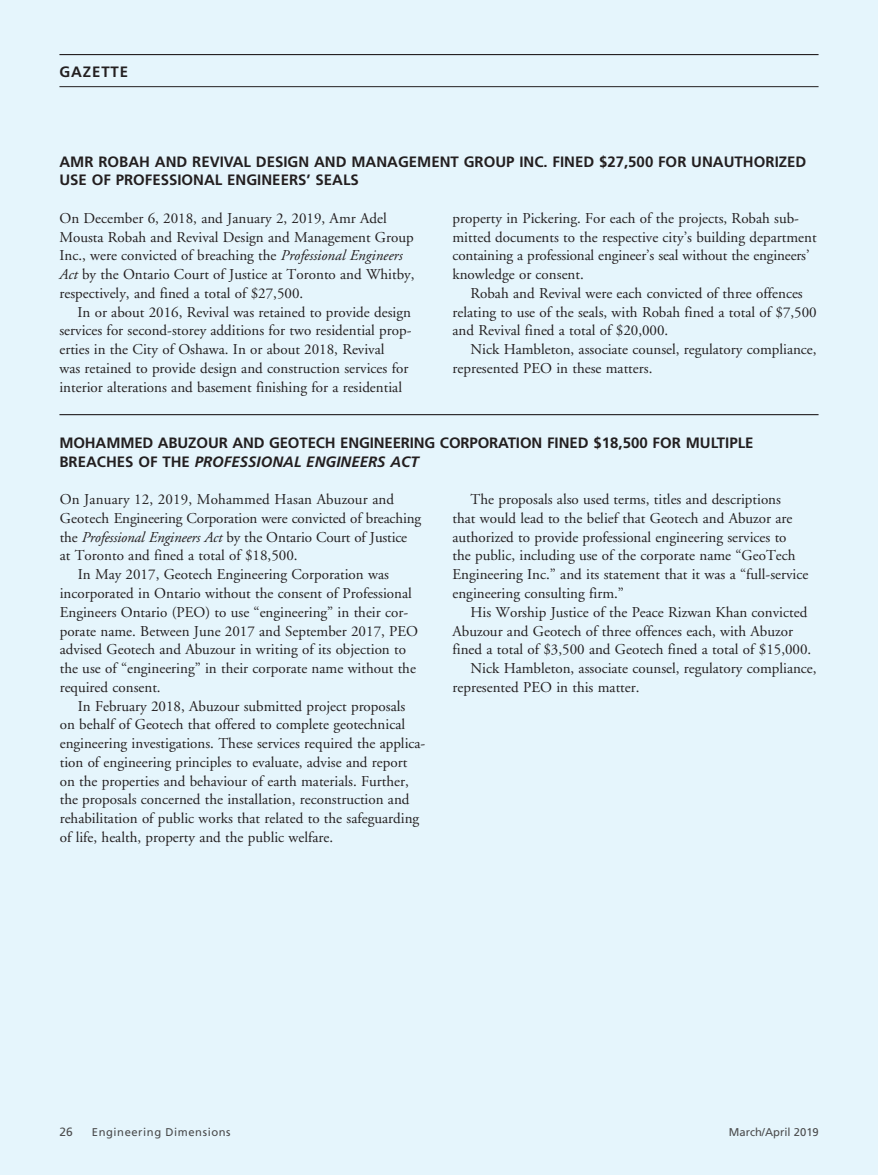
<style>
.page{position:relative;width:878px;height:1175px;background:#fff}
.page>*{position:absolute;margin:0;border:0;box-sizing:border-box;transform-origin:0 0}
.t1{font:15px/18.8px "Adobe Garamond";color:#231f20}
.t2{font:700 15px/18.8px "Frutiger";color:#231f20}
.t3{font:700 15px "Frutiger";letter-spacing:.06em;color:#231f20}
.t4{font:12px "Frutiger";color:#4b4c4d}
.t5{font:11.25px "Frutiger";letter-spacing:.05em;color:#4b4c4d}
.t6{font:11.25px "Frutiger";color:#4b4c4d}
.s1{font-style:italic}
</style>
<div class="page">
<div style="left:0;top:0;width:878px;height:1174px;background:#e5f5fc"></div>
<hr style="left:59px;top:54px;width:759px;height:1px;background:#231f20">
<hr style="left:59px;top:86px;width:759px;height:1px;background:#231f20">
<hr style="left:59px;top:414px;width:759px;height:1px;background:#231f20">
<p class="t3" style="left:59px;top:63px;width:70px">GAZETTE</p>
<p class="t2" style="left:59px;top:152px;width:748px">AMR ROBAH AND REVIVAL DESIGN AND MANAGEMENT GROUP INC. FINED $27,500 FOR UNAUTHORIZED<br>USE OF PROFESSIONAL ENGINEERS’ SEALS</p>
<p class="t1" style="left:59px;top:209px;width:356px">On December 6, 2018, and January 2, 2019, Amr Adel Mousta Robah and Revival Design and Management Group Inc., were convicted of breaching the <span class="s1">Professional Engineers Act</span> by the Ontario Court of Justice at Toronto and Whitby, respectively, and fined a total of $27,500.</p>
<p class="t1" style="left:59px;top:303px;width:353px;text-indent:18px">In or about 2016, Revival was retained to provide design services for second-storey additions for two residential prop&shy;erties in the City of Oshawa. In or about 2018, Revival<br>was retained to provide design and construction services for interior alterations and basement finishing for a residential</p>
<p class="t1" style="left:452px;top:209px;width:365px">property in Pickering. For each of the projects, Robah sub&shy;mitted documents to the respective city’s building department containing a professional engineer’s seal without the engineers’ knowledge or consent.</p>
<p class="t1" style="left:452px;top:284px;width:366px;text-indent:18px">Robah and Revival were each convicted of three offences relating to use of the seals, with Robah fined a total of $7,500 and Revival fined a total of $20,000.</p>
<p class="t1" style="left:452px;top:340px;width:365px;text-indent:18px">Nick Hambleton, associate counsel, regulatory compliance, represented PEO in these matters.</p>
<p class="t2" style="left:59px;top:433px;width:695px">MOHAMMED ABUZOUR AND GEOTECH ENGINEERING CORPORATION FINED $18,500 FOR MULTIPLE<br>BREACHES OF THE <span class="s1">PROFESSIONAL ENGINEERS ACT</span></p>
<p class="t1" style="left:452px;top:490px;width:357px;text-indent:18px">The proposals also used terms, titles and descriptions<br>that would lead to the belief that Geotech and Abuzor are authorized to provide professional engineering services to the public, including use of the corporate name “GeoTech Engineering Inc.” and its statement that it was a “full-service engineering consulting firm.”</p>
<p class="t1" style="left:470px;top:603px;width:338px">His Worship Justice of the Peace Rizwan Khan convicted</p>
<p class="t1" style="left:452px;top:622px;width:342px">Abuzour and Geotech of three offences each, with Abuzor</p>
<p class="t1" style="left:452px;top:640px;width:360px">fined a total of $3,500 and Geotech fined a total of $15,000.</p>
<p class="t1" style="left:470px;top:659px;width:347px">Nick Hambleton, associate counsel, regulatory compliance,</p>
<p class="t1" style="left:452px;top:678px;width:188px">represented PEO in this matter.</p>
<p class="t1" style="left:60px;top:490px;width:336px">On January 12, 2019, Mohammed Hasan Abuzour and</p>
<p class="t1" style="left:60px;top:509px;width:363px">Geotech Engineering Corporation were convicted of breaching</p>
<p class="t1" style="left:60px;top:528px;width:349px">the <span class="s1">Professional Engineers Act</span> by the Ontario Court of Justice</p>
<p class="t1" style="left:60px;top:547px;width:239px">at Toronto and fined a total of $18,500.</p>
<p class="t1" style="left:78px;top:565px;width:312px">In May 2017, Geotech Engineering Corporation was</p>
<p class="t1" style="left:60px;top:584px;width:353px">incorporated in Ontario without the consent of Professional</p>
<p class="t1" style="left:60px;top:603px;width:350px">Engineers Ontario (PEO) to use “engineering” in their cor-</p>
<p class="t1" style="left:60px;top:622px;width:360px">porate name. Between June 2017 and September 2017, PEO</p>
<p class="t1" style="left:60px;top:640px;width:348px">advised Geotech and Abuzour in writing of its objection to</p>
<p class="t1" style="left:60px;top:659px;width:358px">the use of “engineering” in their corporate name without the</p>
<p class="t1" style="left:60px;top:678px;width:102px">required consent.</p>
<p class="t1" style="left:78px;top:697px;width:329px">In February 2018, Abuzour submitted project proposals</p>
<p class="t1" style="left:60px;top:715px;width:347px">on behalf of Geotech that offered to complete geotechnical</p>
<p class="t1" style="left:60px;top:734px;width:367px">engineering investigations. These services required the applica-</p>
<p class="t1" style="left:60px;top:753px;width:349px">tion of engineering principles to evaluate, advise and report</p>
<p class="t1" style="left:60px;top:772px;width:350px">on the properties and behaviour of earth materials. Further,</p>
<p class="t1" style="left:60px;top:790px;width:351px">the proposals concerned the installation, reconstruction and</p>
<p class="t1" style="left:60px;top:809px;width:361px">rehabilitation of public works that related to the safeguarding</p>
<p class="t1" style="left:60px;top:828px;width:275px">of life, health, property and the public welfare.</p>
<p class="t4" style="left:59px;top:1124px;width:15px">26</p>
<p class="t5" style="left:92px;top:1125px;width:140px">Engineering Dimensions</p>
<p class="t6" style="left:728px;top:1125px;width:92px">March/April 2019</p>
</div>
